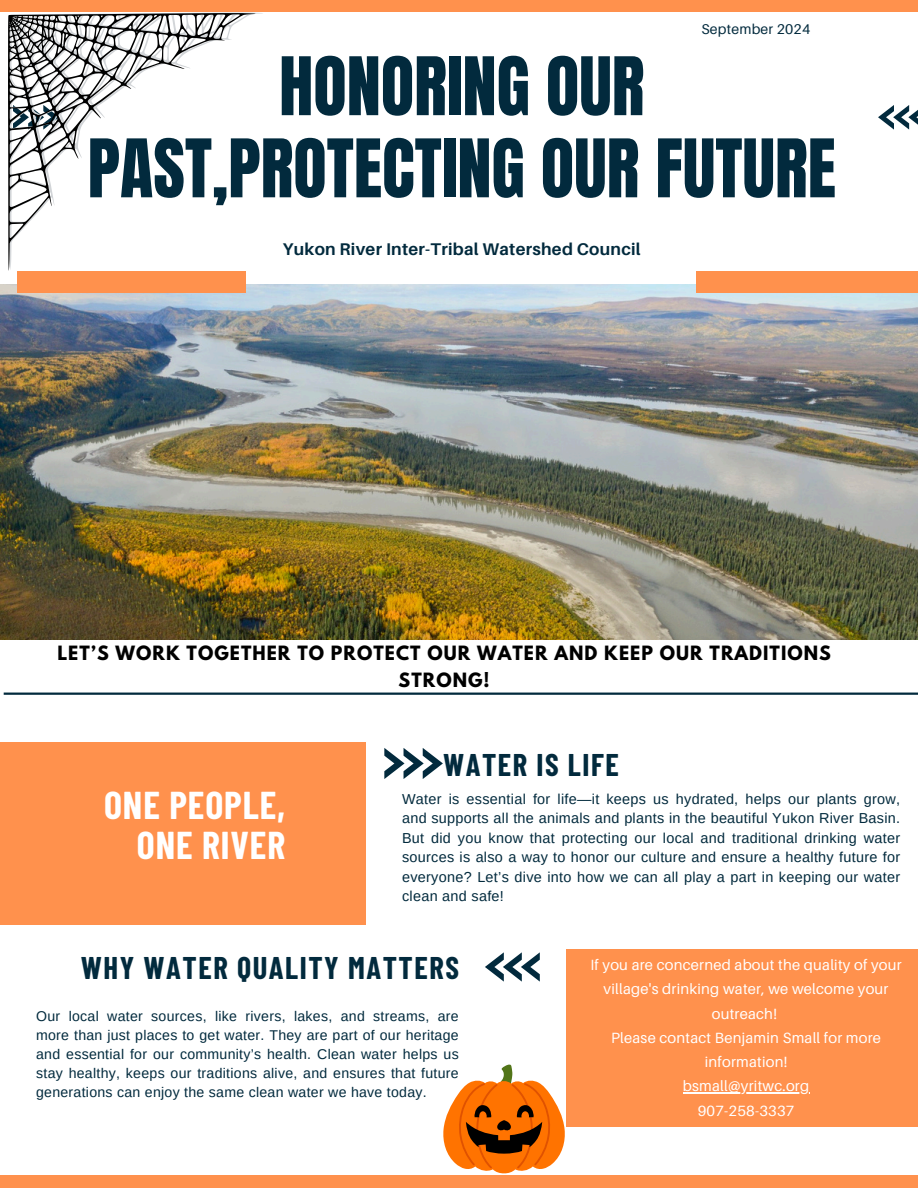
<style>
.page{position:relative;width:918px;height:1188px;background:#fff}
.page>*{position:absolute;margin:0;border:0;box-sizing:border-box;transform-origin:0 0}
.t1{font:68.55px/82.2px "Anton";color:#022a3d;text-align:center}
.t2{font:700 37.95px/39.3px "Barlow Condensed";letter-spacing:.025em;color:#fff;text-align:right}
.t3{font:700 30.6px "Barlow Condensed";letter-spacing:.05em;color:#022a3d}
.t4{font:700 17.4px/27px "League Spartan";letter-spacing:.06em;color:#000;text-align:center}
.t5{font:700 16.95px "Aileron";letter-spacing:.015em;color:#022a3d}
.t6{font:14.85px/24.3px "Aileron";letter-spacing:.015em;color:#fff;text-align:center}
.t7{font:14.4px/19.5px "Arimo";letter-spacing:.02em;color:#022a3d;text-align:justify}
.t8{font:14.1px/19px "Arimo";letter-spacing:.02em;color:#022a3d;text-align:justify}
.t9{font:14.1px "Aileron";letter-spacing:.015em;color:#022a3d}
</style>
<div class="page">
<div style="left:0;top:742px;width:365px;height:183px;background:#ff914d"></div>
<img style="left:0;top:285px;width:918px;height:354px">
<div style="left:18px;top:271px;width:228px;height:22px;background:#ff914d"></div>
<div style="left:696px;top:271px;width:222px;height:22px;background:#ff914d"></div>
<div style="left:566px;top:949px;width:352px;height:177px;background:#ff914d"></div>
<svg style="left:384px;top:748px;width:59px;height:31px"></svg>
<svg style="left:485px;top:952px;width:55px;height:30px"></svg>
<svg style="left:878px;top:105px;width:40px;height:25px"></svg>
<div style="left:0;top:0;width:918px;height:12px;background:#ff914d"></div>
<div style="left:0;top:1175px;width:918px;height:13px;background:#ff914d"></div>
<hr style="left:4px;top:693px;width:914px;height:2px;background:#022a3d">
<svg style="left:8px;top:13px;width:248px;height:258px"></svg>
<svg style="left:443px;top:1064px;width:122px;height:110px"></svg>
<hr style="left:683px;top:1093px;width:126px;height:1px;background:#fff">
<h2 class="t9" style="left:701px;top:20px;width:110px">September 2024</h2>
<h1 class="t1" style="left:88px;top:46px;width:750px">HONORING OUR<br>PAST,PROTECTING OUR FUTURE</h1>
<p class="t5" style="left:283px;top:238px;width:359px">Yukon River Inter-Tribal Watershed Council</p>
<p class="t4" style="left:57px;top:642px;width:775px">LET’S WORK TOGETHER TO PROTECT OUR WATER AND KEEP OUR TRADITIONS<br>STRONG!</p>
<p class="t2" style="left:104px;top:784px;width:183px">ONE PEOPLE,<br>ONE RIVER</p>
<p class="t3" style="left:443px;top:745px;width:177px">WATER IS LIFE</p>
<p class="t7" style="left:402px;top:789px;width:500px">Water is essential for life—it keeps us hydrated, helps our plants grow, and supports all the animals and plants in the beautiful Yukon River Basin.<br>But did you know that protecting our local and traditional drinking water sources is also a way to honor our culture and ensure a healthy future for everyone? Let’s dive into how we can all play a part in keeping our water clean and safe!</p>
<h5 class="t3" style="left:81px;top:949px;width:380px">WHY WATER QUALITY MATTERS</h5>
<h4 class="t8" style="left:36px;top:1007px;width:424px">Our local water sources, like rivers, lakes, and streams, are more than just places to get water. They are part of our heritage and essential for our community’s health. Clean water helps us stay healthy, keeps our traditions alive, and ensures that future generations can enjoy the same clean water we have today.</h4>
<p class="t6" style="left:590px;top:952px;width:313px">If you are concerned about the quality of your village's drinking water, we welcome your outreach!</p>
<h3 class="t6" style="left:611px;top:1025px;width:271px">Please contact Benjamin Small for more information!</h3>
<p class="t6" style="left:683px;top:1074px;width:128px">bsmall@yritwc.org</p>
<h3 class="t6" style="left:698px;top:1098px;width:98px">907-258-3337</h3>
</div>
